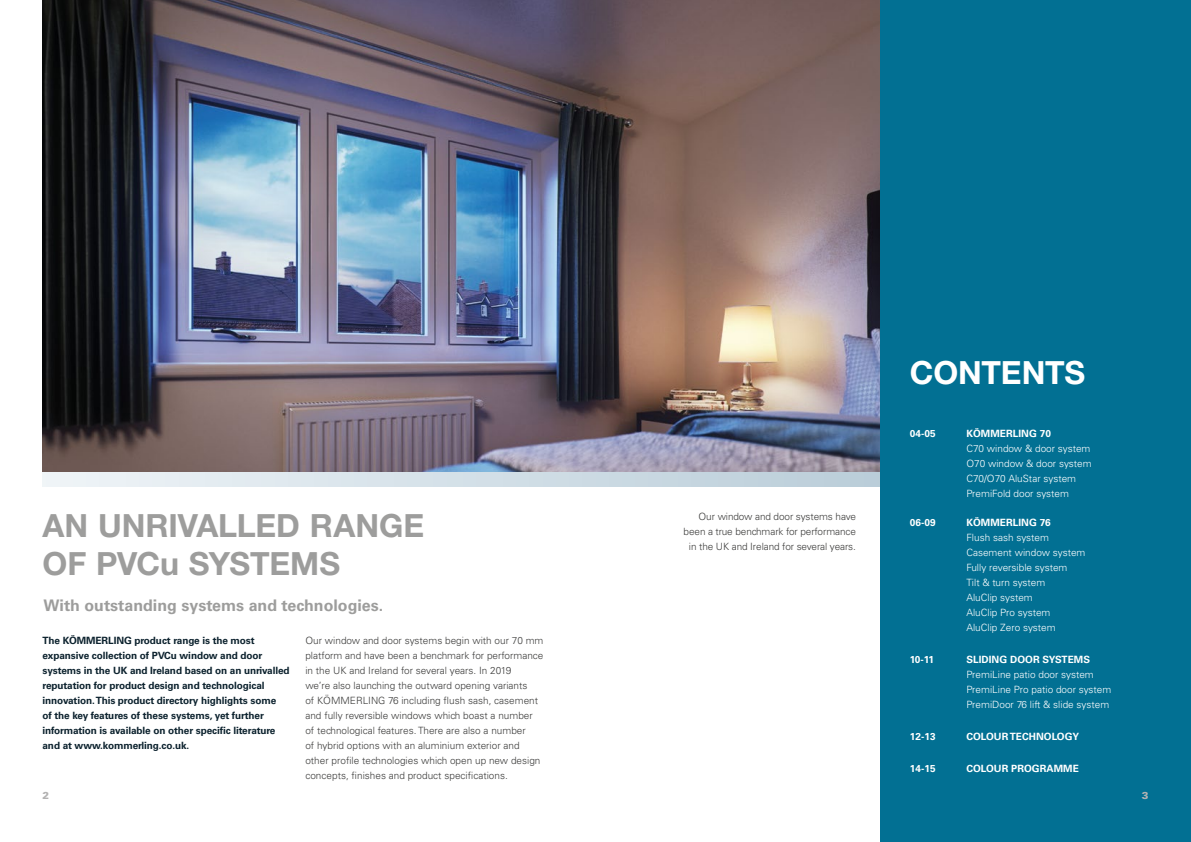
<style>
.page{position:relative;width:1191px;height:842px;background:#fff}
.page>*{position:absolute;margin:0;border:0;box-sizing:border-box;transform-origin:0 0}
.t1{font:700 32px/38.4px "Helvetica Neue LT Pro";letter-spacing:-.005em;color:#9d9d9c}
.t2{font:700 32px "Helvetica Neue LT Pro";letter-spacing:-.01em;color:#fff}
.t3{font:700 16px "Univers";color:#9d9d9c}
.t4{font:300 10px/15px "Univers";color:#3c3c3b;text-align:right}
.t5{font:700 10px/15px "Univers";letter-spacing:-.01em;color:#0c222e}
.t6{font:300 10px/15px "Univers";color:#fff}
.t7{font:700 10px "Univers";letter-spacing:.005em;color:#fff}
.t8{font:900 10px "Univers";color:#b3b2b2}
</style>
<div class="page">
<img style="left:43px;top:0;width:838px;height:472px">
<svg style="left:43px;top:472px;width:838px;height:15px"></svg>
<div style="left:881px;top:0;width:310px;height:842px;background:#027093"></div>
<h1 class="t1" style="left:43px;top:506px;width:383px">AN UNRIVALLED RANGE<br>OF PVCu SYSTEMS</h1>
<h2 class="t3" style="left:44px;top:596px;width:341px">With outstanding systems and technologies.</h2>
<p class="t5" style="left:43px;top:633px;width:249px">The KÖMMERLING product range is the most expansive collection of PVCu window and door systems in the UK and Ireland based on an unrivalled reputation for product design and technological innovation. This product directory highlights some<br>of the key features of these systems, yet further information is available on other specific literature and at www.kommerling.co.uk.</p>
<p class="t4" style="left:305px;top:633px;width:240px;text-align:left">Our window and door systems begin with our 70 mm platform and have been a benchmark for performance in the UK and Ireland for several years. In 2019<br>we’re also launching the outward opening variants<br>of KÖMMERLING 76 including flush sash, casement and fully reversible windows which boast a number of technological features. There are also a number<br>of hybrid options with an aluminium exterior and other profile technologies which open up new design concepts, finishes and product specifications.</p>
<p class="t8" style="left:43px;top:790px;width:8px">2</p>
<p class="t4" style="left:683px;top:509px;width:174px">Our window and door systems have been a true benchmark for performance in the UK and Ireland for several years.</p>
<h1 class="t2" style="left:910px;top:353px;width:177px">CONTENTS</h1>
<p class="t7" style="left:910px;top:427px;width:27px">04-05</p>
<p class="t7" style="left:966px;top:427px;width:86px">KÖMMERLING 70</p>
<p class="t6" style="left:966px;top:441px;width:127px">C70 window &amp; door system<br>O70 window &amp; door system<br>C70/O70 AluStar system<br>PremiFold door system</p>
<p class="t7" style="left:910px;top:516px;width:27px">06-09</p>
<p class="t7" style="left:966px;top:516px;width:86px">KÖMMERLING 76</p>
<p class="t6" style="left:966px;top:530px;width:121px">Flush sash system<br>Casement window system<br>Fully reversible system<br>Tilt &amp; turn system<br>AluClip system<br>AluClip Pro system<br>AluClip Zero system</p>
<p class="t7" style="left:910px;top:653px;width:26px">10-11</p>
<p class="t7" style="left:966px;top:653px;width:125px">SLIDING DOOR SYSTEMS</p>
<p class="t6" style="left:966px;top:667px;width:146px">PremiLine patio door system<br>PremiLine Pro patio door system<br>PremiDoor 76 lift &amp; slide system</p>
<p class="t7" style="left:910px;top:730px;width:27px">12-13</p>
<p class="t7" style="left:966px;top:730px;width:114px">COLOUR TECHNOLOGY</p>
<p class="t7" style="left:910px;top:762px;width:27px">14-15</p>
<p class="t7" style="left:966px;top:762px;width:114px">COLOUR PROGRAMME</p>
<p class="t8" style="left:1141px;top:790px;width:8px">3</p>
</div>
